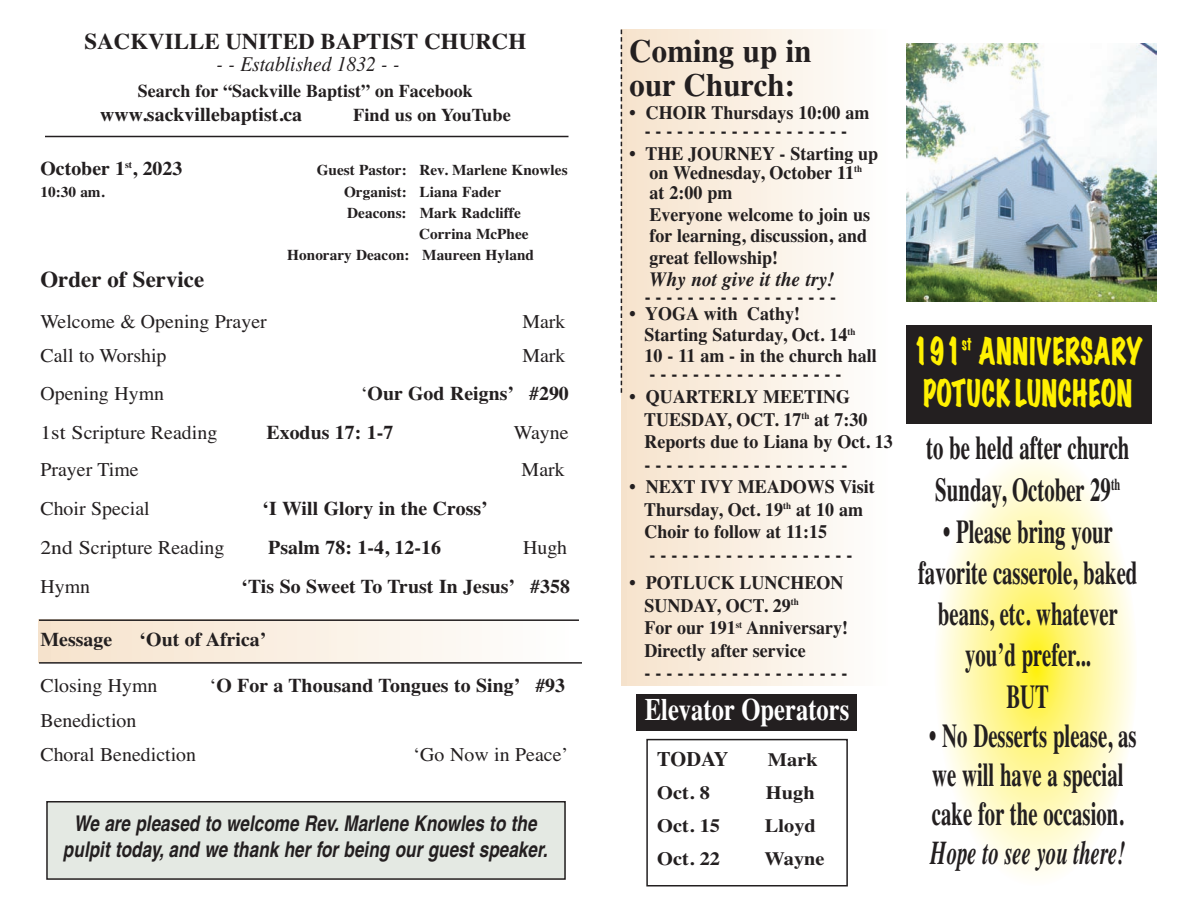
<style>
.page{position:relative;width:1188px;height:918px;background:#fff}
.page>*{position:absolute;margin:0;border:0;box-sizing:border-box;transform-origin:0 0}
.t1{font:700 33.3px/41.2px "Times";color:#231f20;scale:.62 1}
.t2{font:expanded 33.3px/42.9px "Marker Felt";letter-spacing:.03em;color:#fff101;text-align:center;scale:.75 1}
.t3{font:italic 700 33.3px "Times";color:#231f20;scale:.62 1}
.t4{font:700 32.55px/34.2px "Times";color:#231f20;scale:.95 1}
.t5{font:700 31.2px "Times";color:#fff;scale:.79 1}
.t6{font:700 22.5px "Times";color:#231f20}
.t7{font:italic 700 21.6px/26px "Helvetica";letter-spacing:.005em;color:#231f20;text-align:center;scale:.79 1}
.t8{font:italic 21px "Times";color:#231f20;scale:.93 1}
.t9{font:700 20.7px "Times";letter-spacing:-.01em;color:#231f20}
.t10{font:italic 700 20.25px "Times";color:#231f20;scale:.95 1}
.t11{font:700 19.5px "Times";color:#231f20}
.t12{font:19.5px/34.5px "Times";color:#231f20}
.t13{font:19.5px "Times";color:#231f20;scale:1.11 1}
.t14{font:700 18.9px/22.5px "Times";color:#231f20;scale:.95 1}
.t15{font:700 18.9px "Times";color:#231f20;scale:1.08 1}
.t16{font:700 18.9px "Times";color:#231f20;scale:.94 1}
.t17{font:700 18px "Times";color:#231f20}
.t18{font:700 15px "Times";color:#231f20}
.s1{font-weight:400}
</style>
<div class="page">
<svg style="left:934px;top:446px;width:203px;height:440px;background:#fff9b9"></svg>
<div style="left:39px;top:620px;width:531px;height:42px;background:linear-gradient(to right,#f6e3cc,#fefefd)"></div>
<hr style="left:39px;top:662px;width:543px;height:2px;background:#231f20">
<hr style="left:39px;top:619px;width:540px;height:2px;background:#231f20">
<img style="left:907px;top:44px;width:249px;height:258px">
<hr style="left:45px;top:136px;width:523px;height:1px;background:#231f20">
<div style="left:47px;top:802px;width:518px;height:77px;background:#e4e9e3"></div>
<div style="left:46px;top:801px;width:520px;height:79px;border:2px solid #231f20"></div>
<div style="left:621px;top:30px;width:266px;height:656px;background:linear-gradient(to right,#f6e3cc,#fefefd)"></div>
<svg style="left:621px;top:30px;width:1px;height:363px"></svg>
<div style="left:646px;top:739px;width:202px;height:147px;border:2px solid #231f20"></div>
<div style="left:637px;top:694px;width:220px;height:36px;background:#231f20"></div>
<div style="left:906px;top:325px;width:246px;height:99px;background:#231f20"></div>
<p class="t6" style="left:84px;top:28px;width:443px">SACKVILLE UNITED BAPTIST CHURCH</p>
<p class="t8" style="left:217px;top:52px;width:198px">- - Established 1832 - -</p>
<p class="t17" style="left:138px;top:80px;width:337px">Search for “Sackville Baptist” on Facebook</p>
<p class="t11" style="left:100px;top:103px;width:204px">www.sackvillebaptist.ca</p>
<p class="t17" style="left:353px;top:104px;width:159px">Find us on YouTube</p>
<p class="t11" style="left:40px;top:157px;width:144px">October 1<sup>st</sup>, 2023</p>
<p class="t18" style="left:317px;top:161px;width:252px">Guest Pastor: Rev. Marlene Knowles</p>
<p class="t18" style="left:40px;top:183px;width:66px">10:30 am.</p>
<p class="t18" style="left:344px;top:183px;width:159px">Organist: Liana Fader</p>
<p class="t18" style="left:347px;top:204px;width:175px">Deacons: Mark Radcliffe</p>
<p class="t18" style="left:419px;top:225px;width:111px">Corrina McPhee</p>
<p class="t18" style="left:287px;top:246px;width:248px">Honorary Deacon: Maureen Hyland</p>
<p class="t6" style="left:40px;top:266px;width:165px">Order of Service</p>
<p class="t12" style="left:40px;top:304px;width:228px">Welcome &amp; Opening Prayer</p>
<p class="t12" style="left:522px;top:304px;width:45px">Mark</p>
<p class="t12" style="left:40px;top:338px;width:128px">Call to Worship</p>
<p class="t12" style="left:522px;top:338px;width:45px">Mark</p>
<p class="t12" style="left:40px;top:376px;width:125px">Opening Hymn</p>
<p class="t11" style="left:361px;top:382px;width:209px"><span class="s1">‘</span>Our God Reigns’ #290</p>
<p class="t13" style="left:40px;top:421px;width:161px">1st Scripture Reading</p>
<p class="t11" style="left:267px;top:421px;width:128px">Exodus 17: 1-7</p>
<p class="t12" style="left:514px;top:415px;width:56px">Wayne</p>
<p class="t12" style="left:40px;top:452px;width:100px">Prayer Time</p>
<p class="t12" style="left:522px;top:452px;width:45px">Mark</p>
<p class="t12" style="left:40px;top:491px;width:111px">Choir Special</p>
<p class="t11" style="left:263px;top:497px;width:227px">‘I Will Glory in the Cross’</p>
<p class="t13" style="left:40px;top:536px;width:167px">2nd Scripture Reading</p>
<p class="t11" style="left:268px;top:536px;width:174px">Psalm 78: 1-4, 12-16</p>
<p class="t12" style="left:523px;top:530px;width:46px">Hugh</p>
<p class="t12" style="left:40px;top:569px;width:51px">Hymn</p>
<p class="t11" style="left:241px;top:575px;width:330px">‘Tis So Sweet To Trust In Jesus’ #358</p>
<p class="t11" style="left:40px;top:628px;width:73px">Message</p>
<p class="t11" style="left:140px;top:628px;width:128px">‘Out of Africa’</p>
<p class="t12" style="left:40px;top:668px;width:119px">Closing Hymn</p>
<p class="t11" style="left:210px;top:674px;width:357px"><span class="s1">‘</span>O For a Thousand Tongues to Sing’ #93</p>
<p class="t12" style="left:40px;top:703px;width:157px">Benediction<br>Choral Benediction</p>
<p class="t12" style="left:414px;top:737px;width:156px">‘Go Now in Peace’</p>
<p class="t7" style="left:63px;top:812px;width:615px">We are pleased to welcome Rev. Marlene Knowles to the pulpit today, and we thank her for being our guest speaker.</p>
<h2 class="t4" style="left:630px;top:33px;width:193px">Coming up in our Church:</h2>
<p class="t14" style="left:630px;top:104px;width:254px;line-height:17.4px;text-align:center">• CHOIR Thursdays 10:00 am -------------------</p>
<p class="t14" style="left:649px;top:143px;width:242px;line-height:20.9px;text-indent:-20px">• THE JOURNEY - Starting up on Wednesday, October 11<sup>th </sup>at 2:00 pm<br>Everyone welcome to join us for learning, discussion, and great fellowship!</p>
<p class="t10" style="left:649px;top:267px;width:196px">Why not give it the try!</p>
<p class="t16" style="left:645px;top:286px;width:205px">------------------</p>
<p class="t14" style="left:644px;top:303px;width:246px;line-height:21px;text-indent:-15px">• YOGA with Cathy!<br>Starting Saturday, Oct. 14<sup>th<br></sup>10 - 11 am - in the church hall</p>
<p class="t14" style="left:649px;top:362px;width:204px">------------------</p>
<p class="t14" style="left:644px;top:385px;width:263px;text-indent:-15px">• QUARTERLY MEETING<br>TUESDAY, OCT. 17<sup>th</sup> at 7:30<br>Reports due to Liana by Oct. 13 -------------------</p>
<p class="t14" style="left:644px;top:475px;width:244px;text-indent:-15px">• NEXT IVY MEADOWS Visit<br>Thursday, Oct. 19<sup>th</sup> at 10 am<br>Choir to follow at 11:15 -------------------</p>
<p class="t14" style="left:644px;top:571px;width:216px;text-indent:-15px">• POTLUCK LUNCHEON<br>SUNDAY, OCT. 29<sup>th<br></sup>For our 191<sup>st</sup> Anniversary!<br>Directly after service -------------------</p>
<h3 class="t5" style="left:645px;top:691px;width:261px">Elevator Operators</h3>
<p class="t9" style="left:657px;top:747px;width:73px">TODAY</p>
<p class="t15" style="left:768px;top:749px;width:48px">Mark</p>
<p class="t15" style="left:657px;top:782px;width:50px">Oct. 8</p>
<p class="t15" style="left:766px;top:782px;width:47px">Hugh</p>
<p class="t15" style="left:657px;top:815px;width:60px">Oct. 15</p>
<p class="t15" style="left:765px;top:815px;width:49px">Lloyd</p>
<p class="t15" style="left:657px;top:848px;width:60px">Oct. 22</p>
<p class="t15" style="left:765px;top:848px;width:57px">Wayne</p>
<h1 class="t2" style="left:913px;top:331px;width:308px">191<sup>st</sup> ANNIVERSARY<br>POTUCK LUNCHEON</h1>
<h1 class="t1" style="left:926px;top:426px;width:330px;line-height:42.9px">to be held after church<br>Sunday, October 29<sup>th</sup></h1>
<h1 class="t1" style="left:918px;top:511px;width:356px;text-align:center">• Please bring your favorite casserole, baked beans, etc. whatever you’d prefer...<br>BUT</h1>
<h1 class="t1" style="left:929px;top:716px;width:336px;line-height:39.2px">• No Desserts please, as we will have a special cake for the occasion.</h1>
<h1 class="t3" style="left:930px;top:833px;width:316px">Hope to see you there!</h1>
</div>
